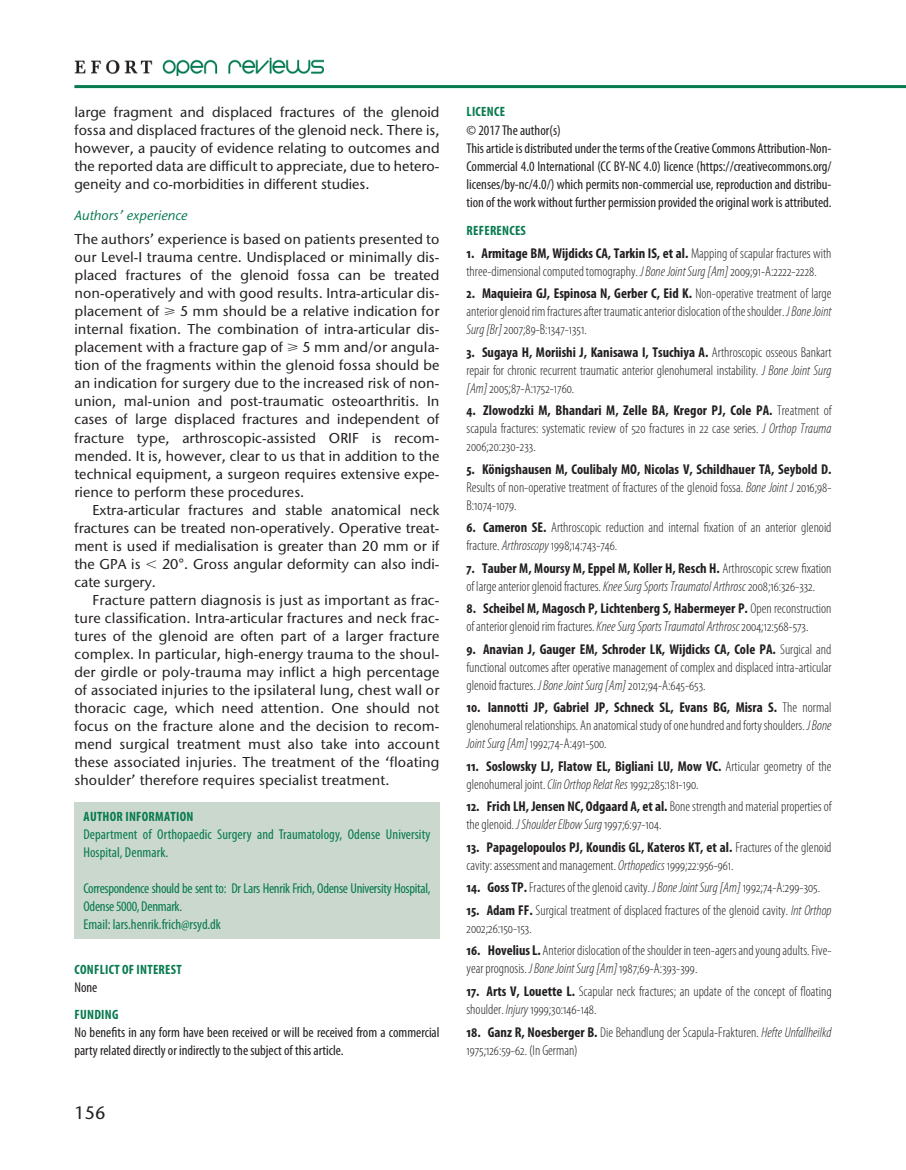
<style>
.page{position:relative;width:906px;height:1170px;background:#fff}
.page>*{position:absolute;margin:0;border:0;box-sizing:border-box;transform-origin:0 0}
.t1{font:500 18px "Stone Sans ITC Pro";color:#231f20}
.t2{font:300 condensed 14.25px/18px "Myriad Pro";color:#231f20}
.t3{font:500 14.25px/18px "Stone Sans ITC Pro";letter-spacing:.01em;color:#231f20;text-align:justify}
.t4{font:condensed 14.25px/18px "Myriad Pro";color:#231f20}
.t5{font:condensed 14.25px/18px "Myriad Pro";letter-spacing:-.02em;color:#077a4e}
.t6{font:condensed 14.25px/18px "Myriad Pro";color:#077a4e}
.t7{font:700 condensed 13.5px "Myriad Pro";letter-spacing:.02em;color:#077a4e}
.t8{font:italic 500 13.5px "Stone Sans ITC Pro";color:#077a4e}
.s1{font-weight:700}
.s2{font-style:italic}
</style>
<div class="page">
<img style="left:74px;top:57px;width:250px;height:19px">
<hr style="left:74px;top:85px;width:832px;height:3px;background:#077a4e">
<div style="left:74px;top:802px;width:365px;height:136px;background:#cad8cd"></div>
<p class="t3" style="left:74px;top:103px;width:366px">large fragment and displaced fractures of the glenoid fossa and displaced fractures of the glenoid neck. There is, however, a paucity of evidence relating to outcomes and the reported data are difficult to appreciate, due to hetero&shy;geneity and co-morbidities in different studies.</p>
<p class="t8" style="left:74px;top:207px;width:115px">Authors’ experience</p>
<p class="t3" style="left:74px;top:230px;width:366px">The authors’ experience is based on patients presented to our Level-I trauma centre. Undisplaced or minimally dis&shy;placed fractures of the glenoid fossa can be treated non-operatively and with good results. Intra-articular dis&shy;placement of ⩾ 5 mm should be a relative indication for internal fixation. The combination of intra-articular dis&shy;placement with a fracture gap of ⩾ 5 mm and/or angula&shy;tion of the fragments within the glenoid fossa should be an indication for surgery due to the increased risk of non&shy;union, mal-union and post-traumatic osteoarthritis. In cases of large displaced fractures and independent of fracture type, arthroscopic-assisted ORIF is recom&shy;mended. It is, however, clear to us that in addition to the technical equipment, a surgeon requires extensive expe&shy;rience to perform these procedures.</p>
<p class="t3" style="left:74px;top:500px;width:366px;text-indent:18px">Extra-articular fractures and stable anatomical neck fractures can be treated non-operatively. Operative treat&shy;ment is used if medialisation is greater than 20 mm or if the GPA is</p>
<p class="t3" style="left:162px;top:554px;width:279px">20°. Gross angular deformity can also indi-</p>
<p class="t3" style="left:74px;top:572px;width:83px">cate surgery.</p>
<p class="t3" style="left:92px;top:590px;width:348px">Fracture pattern diagnosis is just as important as frac-</p>
<p class="t3" style="left:74px;top:608px;width:366px">ture classification. Intra-articular fractures and neck frac-</p>
<p class="t3" style="left:74px;top:626px;width:366px">tures of the glenoid are often part of a larger fracture</p>
<p class="t3" style="left:74px;top:644px;width:366px">complex. In particular, high-energy trauma to the shoul-</p>
<p class="t3" style="left:74px;top:662px;width:366px">der girdle or poly-trauma may inflict a high percentage</p>
<p class="t3" style="left:74px;top:680px;width:366px">of associated injuries to the ipsilateral lung, chest wall or</p>
<p class="t3" style="left:74px;top:698px;width:366px">thoracic cage, which need attention. One should not</p>
<p class="t3" style="left:74px;top:716px;width:366px">focus on the fracture alone and the decision to recom-</p>
<p class="t3" style="left:74px;top:734px;width:366px">mend surgical treatment must also take into account</p>
<p class="t3" style="left:74px;top:752px;width:366px">these associated injuries. The treatment of the ‘floating</p>
<p class="t3" style="left:74px;top:770px;width:317px">shoulder’ therefore requires specialist treatment.</p>
<p class="t7" style="left:84px;top:808px;width:111px">Author Information</p>
<p class="t6" style="left:83px;top:825px;width:348px">Department of Orthopaedic Surgery and Traumatology, Odense University<br>Hospital, Denmark.</p>
<p class="t5" style="left:83px;top:879px;width:348px">Correspondence should be sent to: Dr Lars Henrik Frich, Odense University Hospital,<br>Odense 5000, Denmark.<br>Email: lars.henrik.frich@rsyd.dk</p>
<p class="t7" style="left:75px;top:960px;width:109px">Conflict of interest</p>
<p class="t4" style="left:74px;top:977px;width:24px">None</p>
<p class="t7" style="left:75px;top:1005px;width:45px">Funding</p>
<p class="t4" style="left:74px;top:1022px;width:366px">No benefits in any form have been received or will be received from a commercial party related directly or indirectly to the subject of this article.</p>
<p class="t1" style="left:74px;top:1101px;width:32px">156</p>
<p class="t7" style="left:466px;top:103px;width:40px">Licence</p>
<p class="t4" style="left:466px;top:121px;width:366px">© 2017 The author(s)<br>This article is distributed under the terms of the Creative Commons Attribution-Non-Commercial 4.0 International (CC BY-NC 4.0) licence (https://creativecommons.org/ licenses/by-nc/4.0/) which permits non-commercial use, reproduction and distribu&shy;tion of the work without further permission provided the original work is attributed.</p>
<p class="t7" style="left:466px;top:222px;width:61px">References</p>
<p class="t2" style="left:466px;top:244px;width:366px"><span class="s1">1. Armitage BM, Wijdicks CA, Tarkin IS, et al.</span> Mapping of scapular fractures with three-dimensional computed tomography. <span class="s2">J Bone Joint Surg [Am]</span> 2009;91-A:2222-2228.</p>
<p class="t2" style="left:466px;top:285px;width:366px;text-align:justify"><span class="s1">2. Maquieira GJ, Espinosa N, Gerber C, Eid K.</span> Non-operative treatment of large anterior glenoid rim fractures after traumatic anterior dislocation of the shoulder. <span class="s2">J Bone Joint Surg [Br]</span> 2007;89-B:1347-1351.</p>
<p class="t2" style="left:466px;top:343px;width:366px;text-align:justify"><span class="s1">3. Sugaya H, Moriishi J, Kanisawa I, Tsuchiya A.</span> Arthroscopic osseous Bankart repair for chronic recurrent traumatic anterior glenohumeral instability. <span class="s2">J Bone Joint Surg [Am]</span> 2005;87-A:1752-1760.</p>
<p class="t2" style="left:466px;top:402px;width:366px;text-align:justify"><span class="s1">4. Zlowodzki M, Bhandari M, Zelle BA, Kregor PJ, Cole PA.</span> Treatment of scapula fractures: systematic review of 520 fractures in 22 case series. <span class="s2">J Orthop Trauma </span>2006;20:230-233.</p>
<p class="t2" style="left:466px;top:460px;width:366px;text-align:justify"><span class="s1">5. Königshausen M, Coulibaly MO, Nicolas V, Schildhauer TA, Seybold D.<br></span>Results of non-operative treatment of fractures of the glenoid fossa. <span class="s2">Bone Joint J</span> 2016;98- B:1074-1079.</p>
<p class="t2" style="left:466px;top:519px;width:366px"><span class="s1">6. Cameron SE.</span> Arthroscopic reduction and internal fixation of an anterior glenoid fracture. <span class="s2">Arthroscopy</span> 1998;14:743-746.</p>
<p class="t2" style="left:466px;top:559px;width:366px"><span class="s1">7. Tauber M, Moursy M, Eppel M, Koller H, Resch H.</span> Arthroscopic screw fixation of large anterior glenoid fractures. <span class="s2">Knee Surg Sports Traumatol Arthrosc</span> 2008;16:326-332.</p>
<p class="t2" style="left:466px;top:600px;width:366px"><span class="s1">8. Scheibel M, Magosch P, Lichtenberg S, Habermeyer P.</span> Open reconstruction of anterior glenoid rim fractures. <span class="s2">Knee Surg Sports Traumatol Arthrosc</span> 2004;12:568-573.</p>
<p class="t2" style="left:466px;top:640px;width:366px;text-align:justify"><span class="s1">9. Anavian J, Gauger EM, Schroder LK, Wijdicks CA, Cole PA.</span> Surgical and functional outcomes after operative management of complex and displaced intra-articular glenoid fractures. <span class="s2">J Bone Joint Surg [Am]</span> 2012;94-A:645-653.</p>
<p class="t2" style="left:466px;top:699px;width:366px;text-align:justify"><span class="s1">10. Iannotti JP, Gabriel JP, Schneck SL, Evans BG, Misra S.</span> The normal glenohumeral relationships. An anatomical study of one hundred and forty shoulders. <span class="s2">J Bone Joint Surg [Am]</span> 1992;74-A:491-500.</p>
<p class="t2" style="left:466px;top:757px;width:366px"><span class="s1">11. Soslowsky LJ, Flatow EL, Bigliani LU, Mow VC.</span> Articular geometry of the glenohumeral joint. <span class="s2">Clin Orthop Relat Res</span> 1992;285:181-190.</p>
<p class="t2" style="left:466px;top:798px;width:366px"><span class="s1">12. Frich LH, Jensen NC, Odgaard A, et al.</span> Bone strength and material properties of the glenoid. <span class="s2">J Shoulder Elbow Surg</span> 1997;6:97-104.</p>
<p class="t2" style="left:466px;top:838px;width:366px"><span class="s1">13. Papagelopoulos PJ, Koundis GL, Kateros KT, et al.</span> Fractures of the glenoid cavity: assessment and management. <span class="s2">Orthopedics</span> 1999;22:956-961.</p>
<p class="t2" style="left:466px;top:879px;width:355px"><span class="s1">14. Goss TP.</span> Fractures of the glenoid cavity. <span class="s2">J Bone Joint Surg [Am]</span> 1992;74-A:299-305.</p>
<p class="t2" style="left:466px;top:901px;width:366px"><span class="s1">15. Adam FF.</span> Surgical treatment of displaced fractures of the glenoid cavity. <span class="s2">Int Orthop<br></span>2002;26:150-153.</p>
<p class="t2" style="left:466px;top:942px;width:366px"><span class="s1">16. Hovelius L.</span> Anterior dislocation of the shoulder in teen-agers and young adults. Five&shy;year prognosis. <span class="s2">J Bone Joint Surg [Am]</span> 1987;69-A:393-399.</p>
<p class="t2" style="left:466px;top:982px;width:366px"><span class="s1">17. Arts V, Louette L.</span> Scapular neck fractures; an update of the concept of floating shoulder. <span class="s2">Injury</span> 1999;30:146-148.</p>
<p class="t2" style="left:466px;top:1023px;width:366px"><span class="s1">18. Ganz R, Noesberger B.</span> Die Behandlung der Scapula-Frakturen. <span class="s2">Hefte Unfallheilkd<br></span>1975;126:59-62. (In German)</p>
</div>
